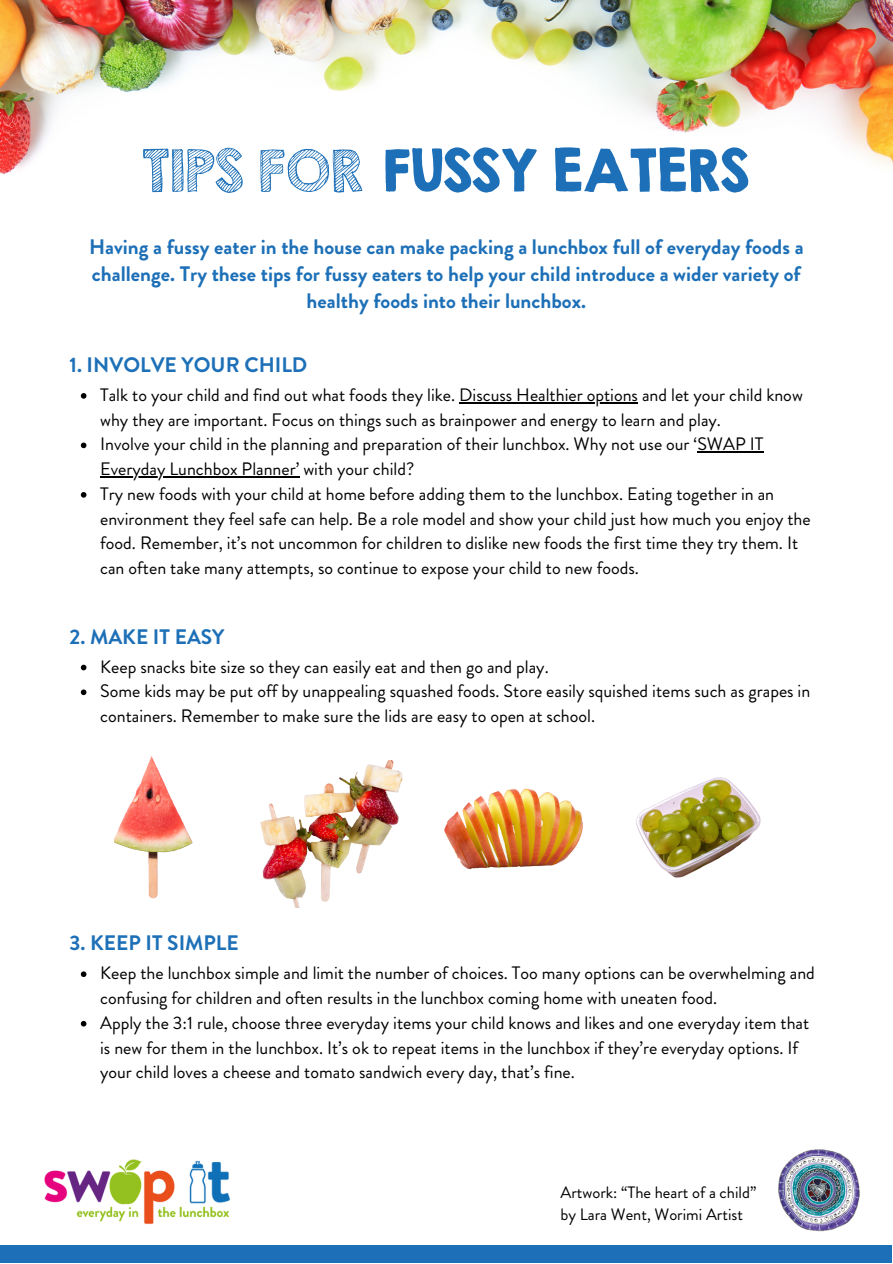
<style>
.page{position:relative;width:893px;height:1264px;background:#fff}
.page>*{position:absolute;margin:0;border:0;box-sizing:border-box;transform-origin:0 0}
.t1{font:52.35px "KG Second Chances Solid";color:#1d70b7}
.t2{font:700 21px/27px "Brandon Grotesque";color:#1d70b7;text-align:center}
.t3{font:18px/24.8px "Brandon Grotesque";color:#000}
.t4{font:16.5px "Brandon Grotesque";color:#000}
.s1{font-family:"KG Second Chances Sketch"}
</style>
<div class="page">
<img style="left:0;top:0;width:892px;height:174px">
<img style="left:115px;top:756px;width:78px;height:143px">
<img style="left:260px;top:760px;width:138px;height:147px">
<img style="left:398px;top:770px;width:185px;height:100px">
<img style="left:636px;top:777px;width:125px;height:101px">
<svg style="left:81px;top:393px;width:5px;height:6px"></svg>
<hr style="left:459px;top:402px;width:179px;height:1px;background:#000">
<svg style="left:81px;top:442px;width:5px;height:6px"></svg>
<hr style="left:697px;top:451px;width:66px;height:1px;background:#000">
<hr style="left:100px;top:476px;width:199px;height:1px;background:#000">
<svg style="left:81px;top:492px;width:5px;height:5px"></svg>
<svg style="left:81px;top:664px;width:5px;height:6px"></svg>
<svg style="left:81px;top:689px;width:5px;height:6px"></svg>
<svg style="left:81px;top:971px;width:5px;height:6px"></svg>
<svg style="left:81px;top:1020px;width:5px;height:6px"></svg>
<div style="left:0;top:1244px;width:892px;height:18px;background:#1d70b7"></div>
<img style="left:44px;top:1159px;width:187px;height:65px">
<img style="left:778px;top:1149px;width:82px;height:83px">
<p class="t1" style="left:142px;top:137px;width:608px"><span class="s1">TIPS FOR</span> FUSSY EATERS</p>
<p class="t2" style="left:89px;top:233px;width:716px">Having a fussy eater in the house can make packing a lunchbox full of everyday foods a challenge. Try these tips for fussy eaters to help your child introduce a wider variety of healthy foods into their lunchbox.</p>
<p class="t2" style="left:70px;top:351px;width:239px">1. INVOLVE YOUR CHILD</p>
<p class="t3" style="left:100px;top:382px;width:704px">Talk to your child and find out what foods they like. Discuss Healthier options and let your child know why they are important. Focus on things such as brainpower and energy to learn and play.</p>
<p class="t3" style="left:100px;top:432px;width:664px">Involve your child in the planning and preparation of their lunchbox. Why not use our ‘SWAP IT<br>Everyday Lunchbox Planner’ with your child?</p>
<p class="t3" style="left:100px;top:481px;width:712px">Try new foods with your child at home before adding them to the lunchbox. Eating together in an environment they feel safe can help. Be a role model and show your child just how much you enjoy the food. Remember, it’s not uncommon for children to dislike new foods the first time they try them. It can often take many attempts, so continue to expose your child to new foods.</p>
<p class="t2" style="left:70px;top:623px;width:156px">2. MAKE IT EASY</p>
<p class="t3" style="left:100px;top:654px;width:450px">Keep snacks bite size so they can easily eat and then go and play.</p>
<p class="t3" style="left:100px;top:679px;width:711px">Some kids may be put off by unappealing squashed foods. Store easily squished items such as grapes in containers. Remember to make sure the lids are easy to open at school.</p>
<p class="t2" style="left:70px;top:929px;width:171px">3. KEEP IT SIMPLE</p>
<p class="t3" style="left:100px;top:960px;width:716px">Keep the lunchbox simple and limit the number of choices. Too many options can be overwhelming and confusing for children and often results in the lunchbox coming home with uneaten food.</p>
<p class="t3" style="left:100px;top:1010px;width:710px">Apply the 3:1 rule, choose three everyday items your child knows and likes and one everyday item that is new for them in the lunchbox. It’s ok to repeat items in the lunchbox if they’re everyday options. If your child loves a cheese and tomato sandwich every day, that’s fine.</p>
<p class="t4" style="left:560px;top:1180px;width:197px">Artwork: “The heart of a child”</p>
<p class="t4" style="left:560px;top:1202px;width:184px">by Lara Went, Worimi Artist</p>
</div>
